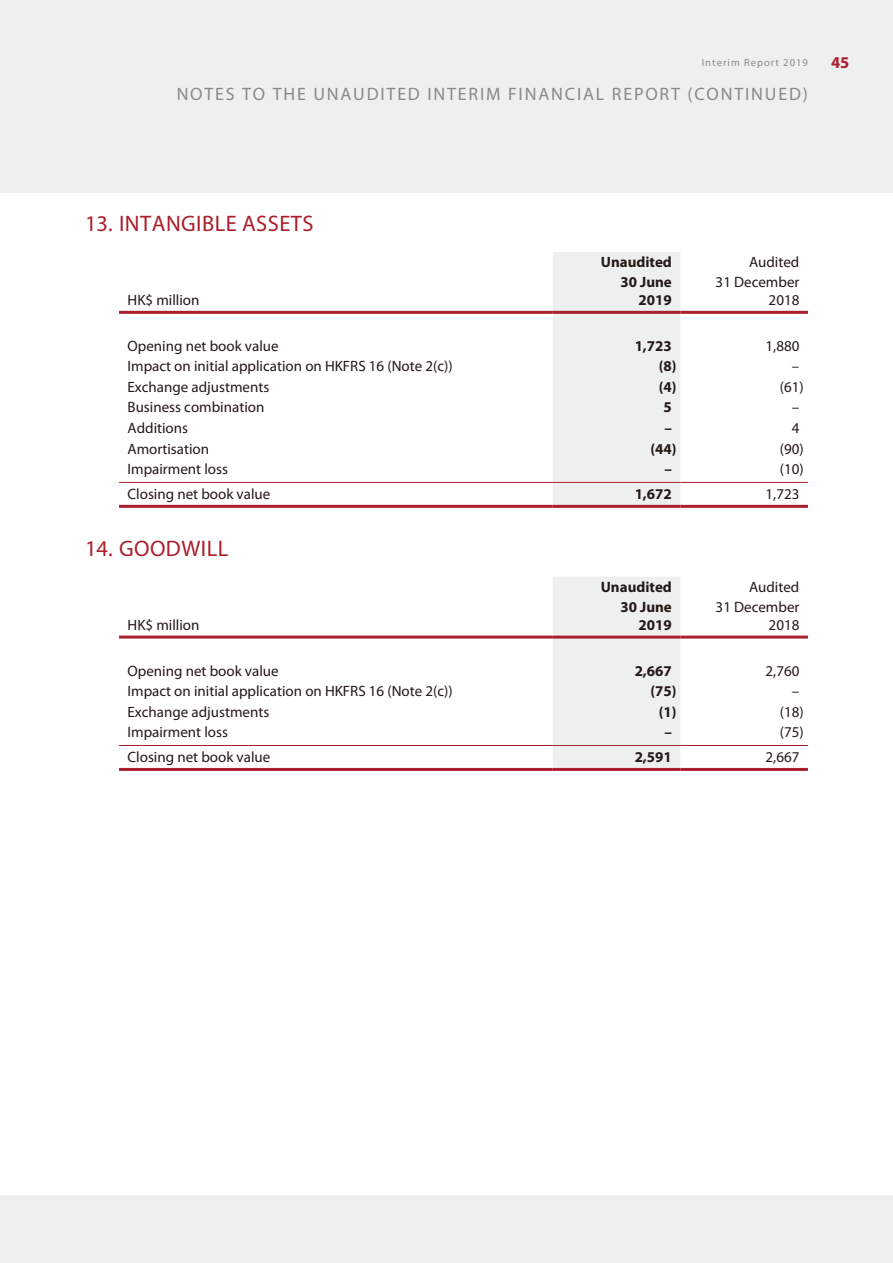
<style>
.page{position:relative;width:893px;height:1263px;background:#eeefef}
.page>*{position:absolute;margin:0;border:0;box-sizing:border-box;transform-origin:0 0}
.t1{font:22.5px "Myriad Pro";letter-spacing:.02em;color:#ab1f2c}
.t2{font:18px "Myriad Pro";letter-spacing:.1em;color:#898989}
.t3{font:700 16.5px "Myriad Pro";color:#ab1f2c}
.t4{font:15px/18px "Myriad Pro";color:#231916;text-align:right}
.t5{font:700 15px/18px "Myriad Pro";color:#231916;text-align:right}
.t6{font:10.5px "Myriad Pro";letter-spacing:.1em;color:#898989}
</style>
<div class="page">
<div style="left:0;top:193px;width:893px;height:1002px;background:#fff"></div>
<div style="left:553px;top:252px;width:127px;height:253px;background:#eeefef"></div>
<hr style="left:119px;top:311px;width:434px;height:3px;background:#ab1f2c">
<hr style="left:553px;top:311px;width:127px;height:3px;background:#ab1f2c">
<hr style="left:680px;top:311px;width:128px;height:3px;background:#ab1f2c">
<hr style="left:119px;top:482px;width:434px;height:1px;background:#ab1f2c">
<hr style="left:553px;top:482px;width:127px;height:1px;background:#ab1f2c">
<hr style="left:680px;top:482px;width:128px;height:1px;background:#ab1f2c">
<hr style="left:119px;top:505px;width:434px;height:3px;background:#ab1f2c">
<hr style="left:553px;top:505px;width:127px;height:3px;background:#ab1f2c">
<hr style="left:680px;top:505px;width:128px;height:3px;background:#ab1f2c">
<div style="left:553px;top:577px;width:127px;height:191px;background:#eeefef"></div>
<hr style="left:119px;top:636px;width:434px;height:3px;background:#ab1f2c">
<hr style="left:553px;top:636px;width:127px;height:3px;background:#ab1f2c">
<hr style="left:680px;top:636px;width:128px;height:3px;background:#ab1f2c">
<hr style="left:119px;top:745px;width:434px;height:1px;background:#ab1f2c">
<hr style="left:553px;top:745px;width:127px;height:1px;background:#ab1f2c">
<hr style="left:680px;top:745px;width:128px;height:1px;background:#ab1f2c">
<hr style="left:119px;top:768px;width:434px;height:3px;background:#ab1f2c">
<hr style="left:553px;top:768px;width:127px;height:3px;background:#ab1f2c">
<hr style="left:680px;top:768px;width:128px;height:3px;background:#ab1f2c">
<p class="t6" style="left:702px;top:59px;width:108px">Interim Report 2019</p>
<p class="t3" style="left:831px;top:56px;width:20px">45</p>
<p class="t2" style="left:177px;top:87px;width:633px">NOTES TO THE UNAUDITED INTERIM FINANCIAL REPORT (CONTINUED)</p>
<h1 class="t1" style="left:85px;top:215px;width:230px">13. INTANGIBLE ASSETS</h1>
<p class="t4" style="left:128px;top:293px;width:73px">HK$ million</p>
<p class="t5" style="left:601px;top:255px;width:73px">Unaudited</p>
<p class="t4" style="left:749px;top:255px;width:52px">Audited</p>
<p class="t5" style="left:621px;top:275px;width:53px">30 June<br>2019</p>
<p class="t4" style="left:716px;top:275px;width:85px">31 December<br>2018</p>
<p class="t4" style="left:128px;top:338px;width:153px">Opening net book value</p>
<p class="t5" style="left:635px;top:338px;width:39px">1,723</p>
<p class="t4" style="left:765px;top:338px;width:35px">1,880</p>
<p class="t4" style="left:128px;top:359px;width:327px">Impact on initial application on HKFRS 16 (Note 2(c))</p>
<p class="t5" style="left:659px;top:359px;width:19px">(8)</p>
<p class="t4" style="left:792px;top:359px;width:9px">–</p>
<p class="t4" style="left:128px;top:379px;width:143px">Exchange adjustments</p>
<p class="t5" style="left:659px;top:379px;width:19px">(4)</p>
<p class="t4" style="left:780px;top:379px;width:25px">(61)</p>
<p class="t4" style="left:128px;top:400px;width:138px">Business combination</p>
<p class="t5" style="left:663px;top:400px;width:10px">5</p>
<p class="t4" style="left:792px;top:400px;width:9px">–</p>
<p class="t4" style="left:128px;top:420px;width:62px">Additions</p>
<p class="t5" style="left:664px;top:420px;width:9px">–</p>
<p class="t4" style="left:792px;top:420px;width:9px">4</p>
<p class="t4" style="left:128px;top:441px;width:83px">Amortisation</p>
<p class="t5" style="left:650px;top:441px;width:28px">(44)</p>
<p class="t4" style="left:780px;top:441px;width:25px">(90)</p>
<p class="t4" style="left:128px;top:462px;width:102px">Impairment loss</p>
<p class="t5" style="left:664px;top:461px;width:9px">–</p>
<p class="t4" style="left:780px;top:462px;width:25px">(10)</p>
<p class="t4" style="left:128px;top:487px;width:144px">Closing net book value</p>
<p class="t5" style="left:635px;top:487px;width:39px">1,672</p>
<p class="t4" style="left:765px;top:487px;width:35px">1,723</p>
<h1 class="t1" style="left:85px;top:540px;width:145px">14. GOODWILL</h1>
<p class="t5" style="left:601px;top:580px;width:73px">Unaudited</p>
<p class="t4" style="left:749px;top:580px;width:52px">Audited</p>
<p class="t4" style="left:128px;top:617px;width:73px">HK$ million</p>
<p class="t5" style="left:621px;top:599px;width:53px">30 June<br>2019</p>
<p class="t4" style="left:716px;top:599px;width:85px">31 December<br>2018</p>
<p class="t4" style="left:128px;top:663px;width:153px">Opening net book value</p>
<p class="t5" style="left:635px;top:663px;width:39px">2,667</p>
<p class="t4" style="left:765px;top:663px;width:35px">2,760</p>
<p class="t4" style="left:128px;top:684px;width:327px">Impact on initial application on HKFRS 16 (Note 2(c))</p>
<p class="t5" style="left:650px;top:683px;width:28px">(75)</p>
<p class="t4" style="left:792px;top:684px;width:9px">–</p>
<p class="t4" style="left:128px;top:704px;width:143px">Exchange adjustments</p>
<p class="t5" style="left:659px;top:704px;width:19px">(1)</p>
<p class="t4" style="left:780px;top:704px;width:25px">(18)</p>
<p class="t4" style="left:128px;top:725px;width:102px">Impairment loss</p>
<p class="t5" style="left:664px;top:725px;width:9px">–</p>
<p class="t4" style="left:780px;top:725px;width:25px">(75)</p>
<p class="t4" style="left:128px;top:750px;width:144px">Closing net book value</p>
<p class="t5" style="left:635px;top:750px;width:39px">2,591</p>
<p class="t4" style="left:765px;top:750px;width:35px">2,667</p>
</div>
